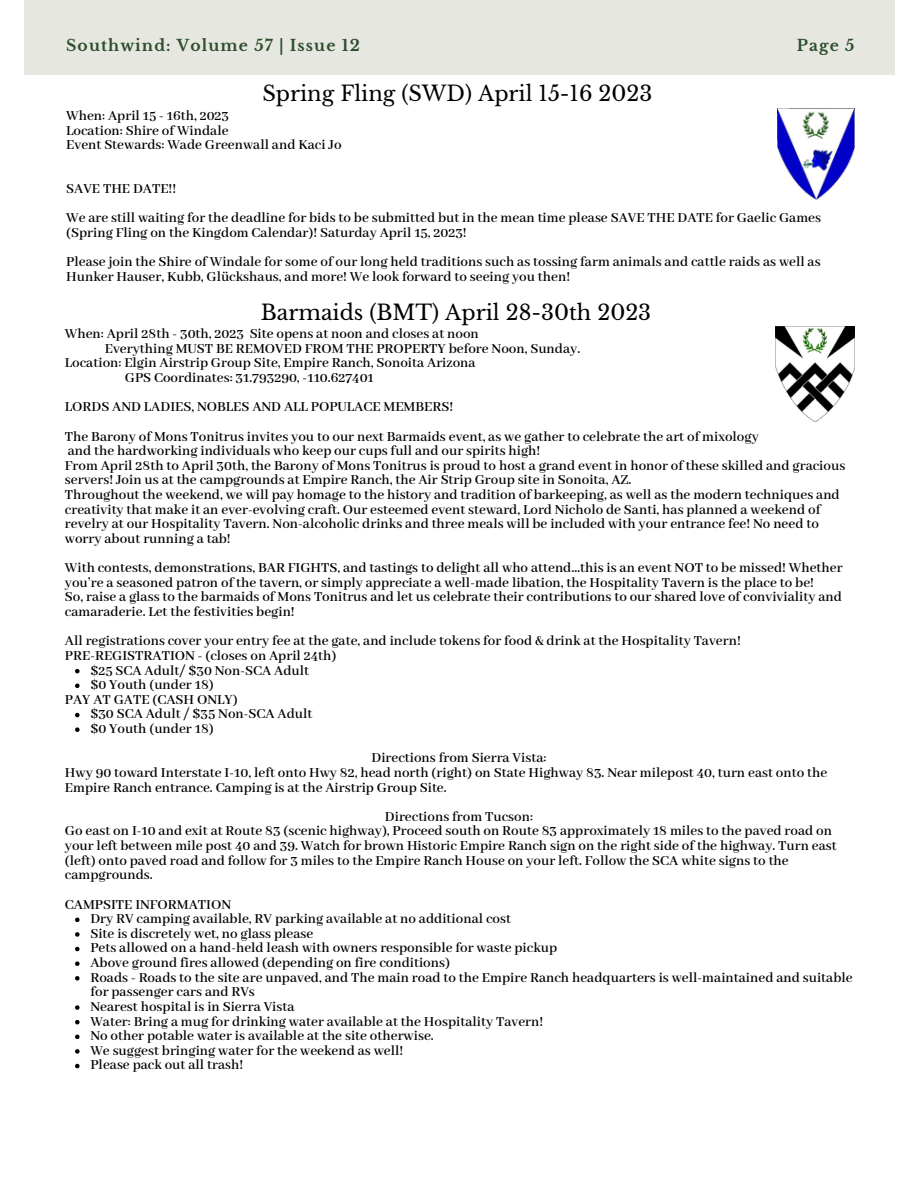
<style>
.page{position:relative;width:918px;height:1188px;background:#fff}
.page>*{position:absolute;margin:0;border:0;box-sizing:border-box;transform-origin:0 0}
.t1{font:21px "Libre Baskerville";color:#000}
.t2{font:700 15.6px "Libre Baskerville";letter-spacing:.07em;color:#2c4d2e}
.t3{font:600 15px/14.7px "Abhaya Libre";color:#000}
</style>
<div class="page">
<div style="left:24px;top:0;width:871px;height:74px;background:#e6e7e1"></div>
<img style="left:778px;top:108px;width:76px;height:92px">
<svg style="left:75px;top:669px;width:5px;height:4px"></svg>
<svg style="left:75px;top:684px;width:5px;height:4px"></svg>
<svg style="left:75px;top:713px;width:5px;height:4px"></svg>
<svg style="left:75px;top:727px;width:5px;height:5px"></svg>
<svg style="left:75px;top:918px;width:5px;height:4px"></svg>
<svg style="left:75px;top:932px;width:5px;height:5px"></svg>
<svg style="left:75px;top:947px;width:5px;height:4px"></svg>
<svg style="left:75px;top:961px;width:5px;height:5px"></svg>
<svg style="left:75px;top:976px;width:5px;height:5px"></svg>
<svg style="left:75px;top:1005px;width:5px;height:5px"></svg>
<svg style="left:75px;top:1020px;width:5px;height:4px"></svg>
<svg style="left:75px;top:1035px;width:5px;height:4px"></svg>
<svg style="left:75px;top:1049px;width:5px;height:5px"></svg>
<svg style="left:75px;top:1064px;width:5px;height:4px"></svg>
<img style="left:776px;top:327px;width:79px;height:94px">
<p class="t2" style="left:66px;top:36px;width:295px">Southwind: Volume 57 | Issue 12</p>
<p class="t2" style="left:797px;top:36px;width:59px">Page 5</p>
<h1 class="t1" style="left:262px;top:81px;width:391px">Spring Fling (SWD) April 15-16 2023</h1>
<p class="t3" style="left:66px;top:109px;width:277px">When: April 15 - 16th, 2023<br>Location: Shire of Windale<br>Event Stewards: Wade Greenwall and Kaci Jo</p>
<p class="t3" style="left:66px;top:175px;width:756px;line-height:29.2px">SAVE THE DATE!!<br>We are still waiting for the deadline for bids to be submitted but in the mean time please SAVE THE DATE for Gaelic Games</p>
<p class="t3" style="left:66px;top:219px;width:756px;line-height:29.2px">(Spring Fling on the Kingdom Calendar)! Saturday April 15, 2023!<br>Please join the Shire of Windale for some of our long held traditions such as tossing farm animals and cattle raids as well as</p>
<p class="t3" style="left:66px;top:270px;width:505px">Hunker Hauser, Kubb, Glückshaus, and more! We look forward to seeing you then!</p>
<h1 class="t1" style="left:261px;top:299px;width:392px">Barmaids (BMT) April 28-30th 2023</h1>
<p class="t3" style="left:65px;top:327px;width:415px">When: April 28th - 30th, 2023 Site opens at noon and closes at noon</p>
<p class="t3" style="left:105px;top:342px;width:477px">Everything MUST BE REMOVED FROM THE PROPERTY before Noon, Sunday.</p>
<p class="t3" style="left:65px;top:356px;width:412px">Location: Elgin Airstrip Group Site, Empire Ranch, Sonoita Arizona</p>
<p class="t3" style="left:125px;top:371px;width:250px">GPS Coordinates: 31.793290, -110.627401</p>
<p class="t3" style="left:65px;top:393px;width:695px;line-height:29.2px">LORDS AND LADIES, NOBLES AND ALL POPULACE MEMBERS!<br>The Barony of Mons Tonitrus invites you to our next Barmaids event, as we gather to celebrate the art of mixology</p>
<p class="t3" style="left:65px;top:444px;width:782px">and the hardworking individuals who keep our cups full and our spirits high!<br>From April 28th to April 30th, the Barony of Mons Tonitrus is proud to host a grand event in honor of these skilled and gracious servers! Join us at the campgrounds at Empire Ranch, the Air Strip Group site in Sonoita, AZ.<br>Throughout the weekend, we will pay homage to the history and tradition of barkeeping, as well as the modern techniques and creativity that make it an ever-evolving craft. Our esteemed event steward, Lord Nicholo de Santi, has planned a weekend of revelry at our Hospitality Tavern. Non-alcoholic drinks and three meals will be included with your entrance fee! No need to worry about running a tab!</p>
<p class="t3" style="left:65px;top:561px;width:779px">With contests, demonstrations, BAR FIGHTS, and tastings to delight all who attend…this is an event NOT to be missed! Whether you’re a seasoned patron of the tavern, or simply appreciate a well-made libation, the Hospitality Tavern is the place to be!<br>So, raise a glass to the barmaids of Mons Tonitrus and let us celebrate their contributions to our shared love of conviviality and camaraderie. Let the festivities begin!</p>
<p class="t3" style="left:65px;top:634px;width:677px">All registrations cover your entry fee at the gate, and include tokens for food &amp; drink at the Hospitality Tavern!<br>PRE-REGISTRATION - (closes on April 24th)</p>
<p class="t3" style="left:65px;top:693px;width:174px">PAY AT GATE (CASH ONLY)</p>
<p class="t3" style="left:90px;top:663px;width:220px">$25 SCA Adult/ $30 Non-SCA Adult $0 Youth (under 18)</p>
<p class="t3" style="left:90px;top:707px;width:224px">$30 SCA Adult / $35 Non-SCA Adult $0 Youth (under 18)</p>
<p class="t3" style="left:65px;top:751px;width:764px;text-indent:307px">Directions from Sierra Vista:<br>Hwy 90 toward Interstate I-10, left onto Hwy 82, head north (right) on State Highway 83. Near milepost 40, turn east onto the<br>Empire Ranch entrance. Camping is at the Airstrip Group Site.</p>
<p class="t3" style="left:65px;top:810px;width:773px;text-indent:320px">Directions from Tucson:<br>Go east on I-10 and exit at Route 83 (scenic highway), Proceed south on Route 83 approximately 18 miles to the paved road on your left between mile post 40 and 39. Watch for brown Historic Empire Ranch sign on the right side of the highway. Turn east (left) onto paved road and follow for 3 miles to the Empire Ranch House on your left. Follow the SCA white signs to the campgrounds.</p>
<p class="t3" style="left:65px;top:897px;width:168px">CAMPSITE INFORMATION</p>
<p class="t3" style="left:90px;top:912px;width:764px">Dry RV camping available, RV parking available at no additional cost<br>Site is discretely wet, no glass please<br>Pets allowed on a hand-held leash with owners responsible for waste pickup<br>Above ground fires allowed (depending on fire conditions)<br>Roads - Roads to the site are unpaved, and The main road to the Empire Ranch headquarters is well-maintained and suitable for passenger cars and RVs<br>Nearest hospital is in Sierra Vista<br>Water: Bring a mug for drinking water available at the Hospitality Tavern!<br>No other potable water is available at the site otherwise.<br>We suggest bringing water for the weekend as well!<br>Please pack out all trash!</p>
</div>
